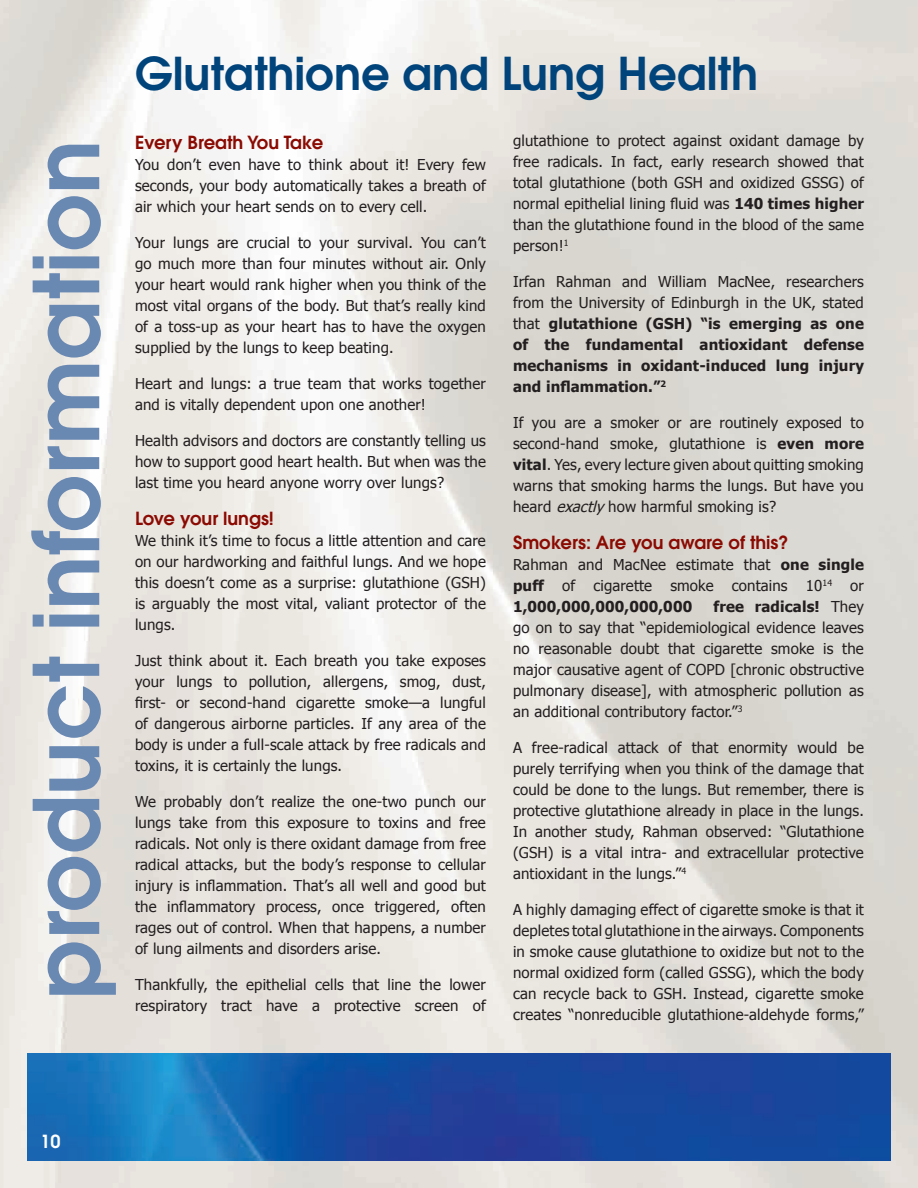
<style>
.page{position:relative;width:918px;height:1188px;background:#fff}
.page>*{position:absolute;margin:0;border:0;box-sizing:border-box;transform-origin:0 0}
.t1{font:600 90px "Avant Garde";color:#6988b2}
.t2{font:600 45px "Avant Garde";color:#00447b}
.t3{font:600 18px "Avant Garde";color:#8b0a02}
.t4{font:600 18px "Avant Garde";color:#fff}
.t5{font:15px/21px "Tahoma";letter-spacing:.01em;color:#231f20;text-align:justify}
.t6{font:700 15px/21px "Tahoma";letter-spacing:.01em;color:#231f20;text-align:justify}
.s1{font-weight:700}
.s2{font-weight:400}
.s3{font-style:italic}
</style>
<div class="page">
<img style="left:27px;top:1053px;width:864px;height:108px">
<p class="t1" style="left:7px;top:999px;width:861px;rotate:-90deg">product information</p>
<p class="t2" style="left:135px;top:44px;width:625px">Glutathione and Lung Health</p>
<p class="t3" style="left:135px;top:131px;width:190px">Every Breath You Take</p>
<p class="t5" style="left:135px;top:154px;width:352px">You don’t even have to think about it! Every few seconds, your body automatically takes a breath of air which your heart sends on to every cell.</p>
<p class="t5" style="left:135px;top:232px;width:352px">Your lungs are crucial to your survival. You can’t go much more than four minutes without air. Only your heart would rank higher when you think of the most vital organs of the body. But that’s really kind of a toss-up as your heart has to have the oxygen supplied by the lungs to keep beating.</p>
<p class="t5" style="left:135px;top:373px;width:352px">Heart and lungs: a true team that works together and is vitally dependent upon one another!</p>
<p class="t5" style="left:135px;top:430px;width:352px">Health advisors and doctors are constantly telling us how to support good heart health. But when was the last time you heard anyone worry over lungs?</p>
<p class="t3" style="left:135px;top:507px;width:140px">Love your lungs!</p>
<p class="t5" style="left:135px;top:529px;width:352px">We think it’s time to focus a little attention and care on our hardworking and faithful lungs. And we hope this doesn’t come as a surprise: glutathione (GSH) is arguably the most vital, valiant protector of the lungs.</p>
<p class="t5" style="left:135px;top:649px;width:353px">Just think about it. Each breath you take exposes your lungs to pollution, allergens, smog, dust, first- or second-hand cigarette smoke—a lungful of dangerous airborne particles. If any area of the body is under a full-scale attack by free radicals and toxins, it is certainly the lungs.</p>
<p class="t5" style="left:135px;top:790px;width:353px">We probably don’t realize the one-two punch our lungs take from this exposure to toxins and free radicals. Not only is there oxidant damage from free radical attacks, but the body’s response to cellular injury is inflammation. That’s all well and good but the inflammatory process, once triggered, often rages out of control. When that happens, a number of lung ailments and disorders arise.</p>
<p class="t5" style="left:135px;top:973px;width:352px">Thankfully, the epithelial cells that line the lower respiratory tract have a protective screen of</p>
<p class="t5" style="left:513px;top:130px;width:353px">glutathione to protect against oxidant damage by free radicals. In fact, early research showed that total glutathione (both GSH and oxidized GSSG) of normal epithelial lining fluid was <span class="s1">140 times higher </span>than the glutathione found in the blood of the same person!<sup>1</sup></p>
<p class="t6" style="left:513px;top:271px;width:352px"><span class="s2">Irfan Rahman and William MacNee, researchers from the University of Edinburgh in the UK, stated that</span> glutathione (GSH) “is emerging as one of the fundamental antioxidant defense mechanisms in oxidant-induced lung injury and inflammation.”<sup>2</sup></p>
<p class="t5" style="left:513px;top:412px;width:353px">If you are a smoker or are routinely exposed to second-hand smoke, glutathione is <span class="s1">even more vital</span>. Yes, every lecture given about quitting smoking warns that smoking harms the lungs. But have you heard <span class="s3">exactly</span> how harmful smoking is?</p>
<p class="t3" style="left:513px;top:531px;width:277px">Smokers: Are you aware of this?</p>
<p class="t5" style="left:513px;top:553px;width:353px">Rahman and MacNee estimate that <span class="s1">one single puff</span> of cigarette smoke contains 10<sup>14</sup> or <span class="s1">1,000,000,000,000,000</span></p>
<p class="t5" style="left:513px;top:595px;width:352px;text-indent:201px"><span class="s1">free radicals!</span> They go on to say that “epidemiological evidence leaves no reasonable doubt that cigarette smoke is the major causative agent of COPD [chronic obstructive pulmonary disease], with atmospheric pollution as an additional contributory factor.”<sup>3</sup></p>
<p class="t5" style="left:513px;top:736px;width:352px">A free-radical attack of that enormity would be purely terrifying when you think of the damage that could be done to the lungs. But remember, there is protective glutathione already in place in the lungs.<br>In another study, Rahman observed: “Glutathione (GSH) is a vital intra- and extracellular protective antioxidant in the lungs.”<sup>4</sup></p>
<p class="t5" style="left:513px;top:898px;width:352px">A highly damaging effect of cigarette smoke is that it depletes total glutathione in the airways. Components in smoke cause glutathione to oxidize but not to the normal oxidized form (called GSSG), which the body can recycle back to GSH. Instead, cigarette smoke</p>
<p class="t5" style="left:513px;top:1003px;width:352px">creates “nonreducible glutathione-aldehyde forms,”</p>
<p class="t4" style="left:40px;top:1130px;width:22px">10</p>
</div>
